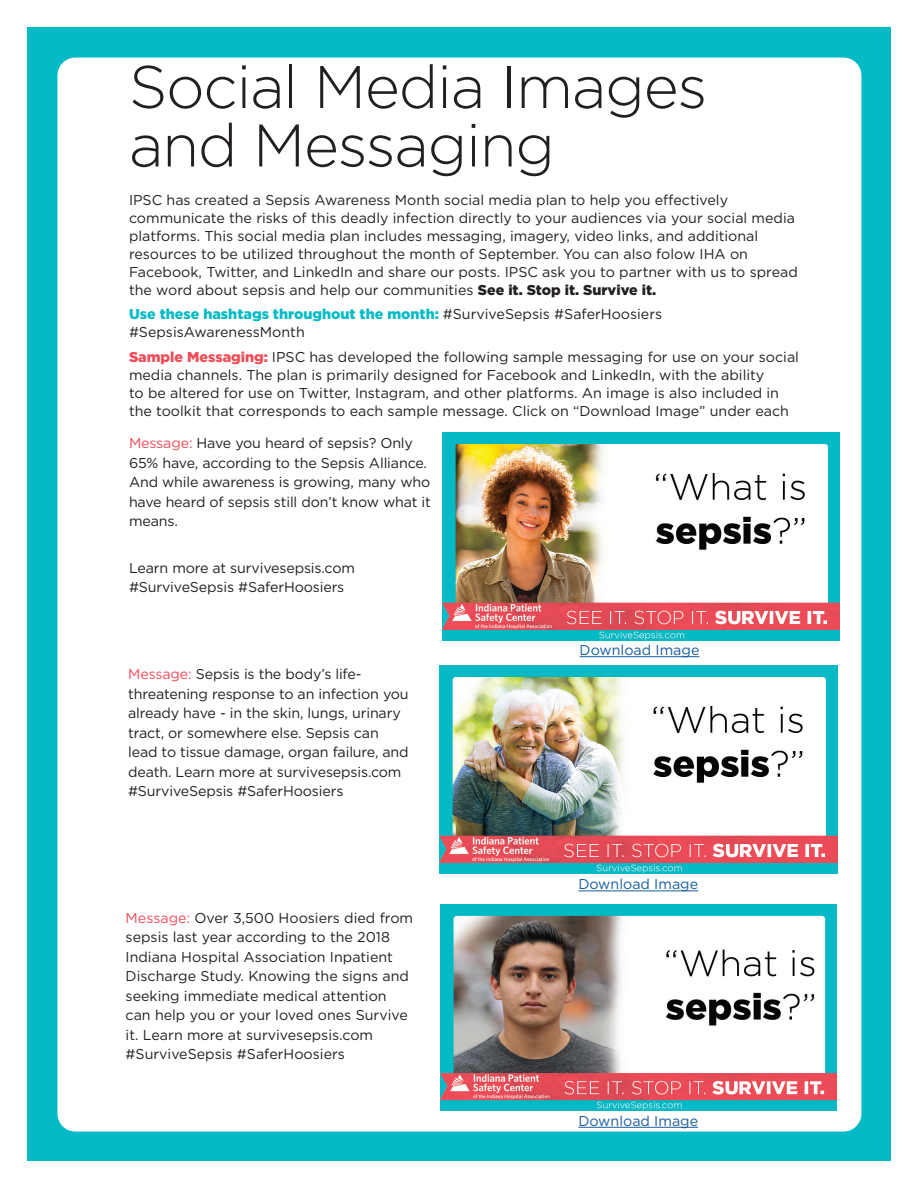
<style>
.page{position:relative;width:918px;height:1188px;background:#fff}
.page>*{position:absolute;margin:0;border:0;box-sizing:border-box;transform-origin:0 0}
.t1{font:300 60px/58.5px "Gotham";letter-spacing:-.02em;color:#231f20}
.t2{font:14.25px/19.5px "Gotham";color:#231f20}
.t3{font:14.25px "Gotham";color:#175d9e}
.s1{font-weight:900}
.s2{font-weight:900;color:#03bac6}
.s3{font-weight:900;color:#ef4d58}
.s4{color:#ef4d58}
</style>
<div class="page">
<div style="left:27px;top:27px;width:864px;height:1134px;background:#03bac6"></div>
<div style="left:57px;top:58px;width:804px;height:1074px;background:#fff;border-radius:18px"></div>
<img style="left:442px;top:433px;width:398px;height:207px">
<hr style="left:580px;top:656px;width:119px;height:1px;background:#175d9e">
<img style="left:439px;top:665px;width:398px;height:208px">
<hr style="left:578px;top:891px;width:120px;height:1px;background:#175d9e">
<img style="left:440px;top:904px;width:396px;height:207px">
<hr style="left:578px;top:1127px;width:120px;height:1px;background:#175d9e">
<p class="t1" style="left:129px;top:56px;width:580px">Social Media Images and Messaging</p>
<p class="t2" style="left:129px;top:190px;width:670px;line-height:18px">IPSC has created a Sepsis Awareness Month social media plan to help you effectively communicate the risks of this deadly infection directly to your audiences via your social media platforms. This social media plan includes messaging, imagery, video links, and additional resources to be utilized throughout the month of September. You can also folow IHA on Facebook, Twitter, and LinkedIn and share our posts. IPSC ask you to partner with us to spread the word about sepsis and help our communities <span class="s1">See it. Stop it. Survive it.</span></p>
<p class="t2" style="left:129px;top:305px;width:535px;line-height:18px"><span class="s2">Use these hashtags throughout the month:</span> #SurviveSepsis #SaferHoosiers #SepsisAwarenessMonth</p>
<p class="t2" style="left:129px;top:348px;width:672px;line-height:18px"><span class="s3">Sample Messaging:</span> IPSC has developed the following sample messaging for use on your social media channels. The plan is primarily designed for Facebook and LinkedIn, with the ability<br>to be altered for use on Twitter, Instagram, and other platforms. An image is also included in the toolkit that corresponds to each sample message. Click on “Download Image” under each</p>
<p class="t2" style="left:129px;top:433px;width:303px"><span class="s4">Message:</span> Have you heard of sepsis? Only 65% have, according to the Sepsis Alliance.<br>And while awareness is growing, many who have heard of sepsis still don’t know what it means.</p>
<p class="t2" style="left:129px;top:558px;width:228px">Learn more at survivesepsis.com #SurviveSepsis #SaferHoosiers</p>
<p class="t2" style="left:128px;top:664px;width:282px"><span class="s4">Message:</span> Sepsis is the body’s life&shy;threatening response to an infection you already have - in the skin, lungs, urinary tract, or somewhere else. Sepsis can lead to tissue damage, organ failure, and death. Learn more at survivesepsis.com #SurviveSepsis #SaferHoosiers</p>
<p class="t2" style="left:126px;top:908px;width:289px"><span class="s4">Message:</span> Over 3,500 Hoosiers died from sepsis last year according to the 2018<br>Indiana Hospital Association Inpatient Discharge Study. Knowing the signs and seeking immediate medical attention can help you or your loved ones Survive it. Learn more at survivesepsis.com #SurviveSepsis #SaferHoosiers</p>
<p class="t3" style="left:580px;top:641px;width:121px">Download Image</p>
<p class="t3" style="left:578px;top:875px;width:121px">Download Image</p>
<p class="t3" style="left:578px;top:1112px;width:121px">Download Image</p>
</div>
